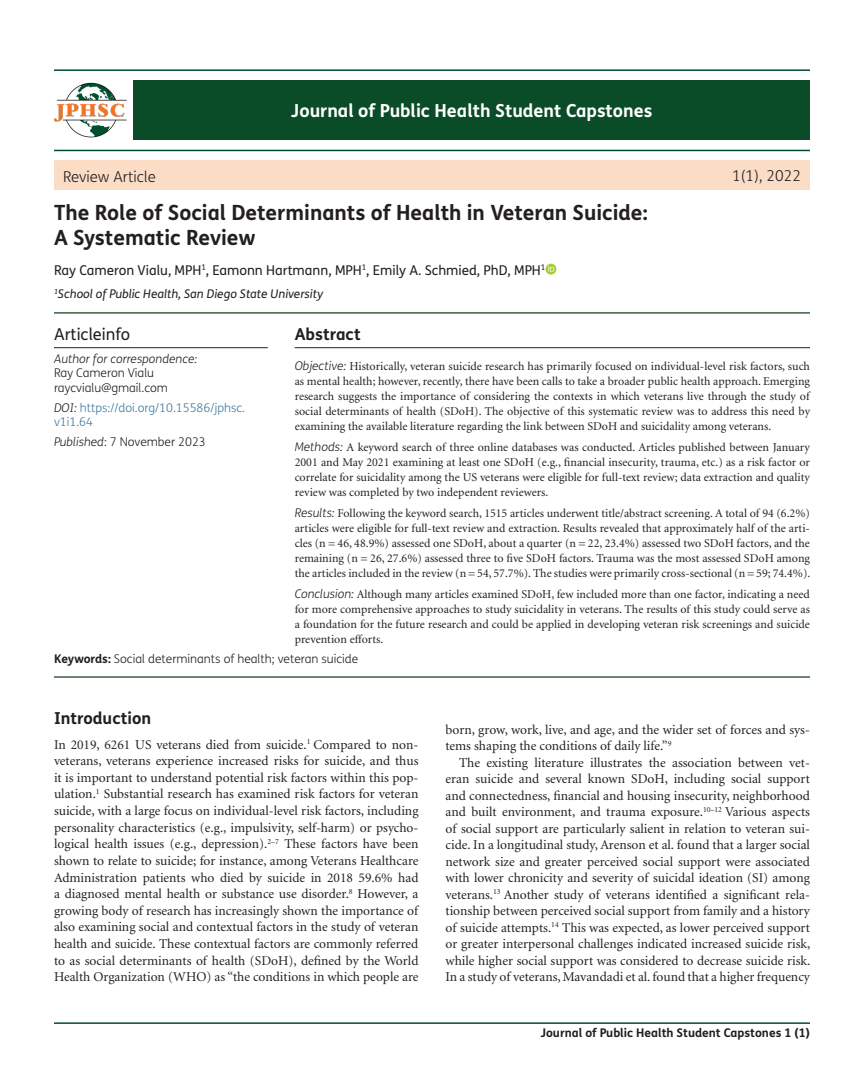
<style>
.page{position:relative;width:864px;height:1080px;background:#fff}
.page>*{position:absolute;margin:0;border:0;box-sizing:border-box;transform-origin:0 0}
.title-text{font:700 21px/25.2px "FS Me";color:#231f20}
.t1{font:700 18px "FS Me";color:#fff}
.heading1{font:700 16.5px "FS Me";color:#231f20}
.articleinfo_title{font:16.5px "FS Me";color:#231f20}
.abs_title{font:700 16.5px "FS Me";color:#231f20}
.suptit{font:300 15px "FS Me";color:#231f20}
.para_firstDropCaps{font:13.5px/16.6px "Minion";color:#231f20;text-align:justify}
.para{font:13.5px/16.5px "Minion";color:#231f20;text-align:justify}
.aut-grp{font:13.5px "FS Me";color:#231f20}
.abs_para_mid{font:12px/15px "Minion";color:#231f20;text-align:justify}
.abs_para_first{font:12px/15px "Minion";color:#231f20;text-align:justify}
.abs_para_last{font:12px/15px "Minion";color:#231f20;text-align:justify}
.cores-author{font:300 12px/14.2px "FS Me";color:#231f20}
.keywordset{font:300 12px "FS Me";color:#231f20}
.aut-aff_first_last{font:italic 12px "FS Me";color:#231f20}
.DOI_para{font:300 12px/14.2px "FS Me";color:#3f7ba0}
.t2{font:700 12px "FS Me";color:#231f20}
.article_info{font:300 12px "FS Me";color:#231f20}
.s1{font-style:italic}
.s2{font-style:italic;color:#231f20}
.s3{font-family:"FS Me";font-weight:300;font-style:italic}
.s4{font-weight:700}
</style>
<div class="page">
<hr style="left:54px;top:1022px;width:756px;height:2px;background:#0a4b28">
<hr style="left:54px;top:69px;width:756px;height:2px;background:#004b28">
<div style="left:133px;top:81px;width:677px;height:59px;background:#0a4b28"></div>
<hr style="left:54px;top:150px;width:756px;height:1px;background:#004b28">
<div style="left:54px;top:160px;width:756px;height:30px;background:#fbddc6"></div>
<img style="left:54px;top:82px;width:75px;height:68px">
<hr style="left:54px;top:676px;width:756px;height:2px;background:#396041">
<hr style="left:54px;top:312px;width:756px;height:2px;background:#396041">
<hr style="left:295px;top:347px;width:515px;height:1px;background:#231f20">
<hr style="left:54px;top:347px;width:214px;height:1px;background:#231f20">
<svg style="left:545px;top:264px;width:11px;height:11px"></svg>
<svg style="left:548px;top:266px;width:6px;height:6px"></svg>
<p class="suptit" style="left:63px;top:168px;width:94px">Review Article</p>
<h2 class="t1" style="left:291px;top:99px;width:363px">Journal of Public Health Student Capstones</h2>
<p class="title-text" style="left:54px;top:200px;width:595px">The Role of Social Determinants of Health in Veteran Suicide:<br>A Systematic Review</p>
<p class="aut-grp" style="left:54px;top:262px;width:493px">Ray Cameron Vialu, MPH<sup>1</sup>, Eamonn Hartmann, MPH<sup>1</sup>, Emily A. Schmied, PhD, MPH<sup>1</sup></p>
<p class="aut-aff_first_last" style="left:54px;top:287px;width:271px"><sup>1</sup>School of Public Health, San Diego State University</p>
<p class="suptit" style="left:732px;top:167px;width:70px">1(1), 2022</p>
<p class="articleinfo_title" style="left:54px;top:324px;width:78px">Articleinfo</p>
<p class="cores-author" style="left:54px;top:352px;width:145px"><span class="s1">Author for correspondence:<br></span>Ray Cameron Vialu raycvialu@gmail.com</p>
<p class="DOI_para" style="left:54px;top:401px;width:193px"><span class="s2">DOI:</span> https://doi.org/10.15586/jphsc. v1i1.64</p>
<p class="article_info" style="left:54px;top:435px;width:153px"><span class="s1">Published</span>: 7 November 2023</p>
<p class="abs_title" style="left:295px;top:324px;width:68px">Abstract</p>
<p class="abs_para_first" style="left:295px;top:359px;width:517px"><span class="s3">Objective:</span> Historically, veteran suicide research has primarily focused on individual-level risk factors, such as mental health; however, recently, there have been calls to take a broader public health approach. Emerging research suggests the importance of considering the contexts in which veterans live through the study of social determinants of health (SDoH). The objective of this systematic review was to address this need by examining the available literature regarding the link between SDoH and suicidality among veterans.</p>
<p class="abs_para_mid" style="left:295px;top:440px;width:517px"><span class="s3">Methods:</span> A keyword search of three online databases was conducted. Articles published between January 2001 and May 2021 examining at least one SDoH (e.g., financial insecurity, trauma, etc.) as a risk factor or correlate for suicidality among the US veterans were eligible for full-text review; data extraction and quality review was completed by two independent reviewers.</p>
<p class="abs_para_mid" style="left:295px;top:506px;width:517px"><span class="s3">Results:</span> Following the keyword search, 1515 articles underwent title/abstract screening. A total of 94 (6.2%) articles were eligible for full-text review and extraction. Results revealed that approximately half of the arti&shy;cles (n 46, 48.9%) assessed one SDoH, about a quarter (n 22, 23.4%) assessed two SDoH factors, and the remaining (n 26, 27.6%) assessed three to five SDoH factors. Trauma was the most assessed SDoH among the articles included in the review (n 54, 57.7%). The studies were primarily cross-sectional (n 59; 74.4%).</p>
<p class="abs_para_last" style="left:295px;top:587px;width:517px"><span class="s3">Conclusion:</span> Although many articles examined SDoH, few included more than one factor, indicating a need for more comprehensive approaches to study suicidality in veterans. The results of this study could serve as a foundation for the future research and could be applied in developing veteran risk screenings and suicide prevention efforts.</p>
<p class="keywordset" style="left:54px;top:652px;width:306px"><span class="s4">Keywords:</span> Social determinants of health; veteran suicide</p>
<p class="heading1" style="left:54px;top:707px;width:99px">Introduction</p>
<p class="para_firstDropCaps" style="left:54px;top:736px;width:366px">In 2019, 6261 US veterans died from suicide.<sup>1</sup> Compared to non&shy;veterans, veterans experience increased risks for suicide, and thus it is important to understand potential risk factors within this pop&shy;ulation.<sup>1</sup> Substantial research has examined risk factors for veteran suicide, with a large focus on individual-level risk factors, including personality characteristics (e.g., impulsivity, self-harm) or psycho&shy;logical health issues (e.g., depression).<sup>2–7</sup> These factors have been shown to relate to suicide; for instance, among Veterans Healthcare Administration patients who died by suicide in 2018 59.6% had a diagnosed mental health or substance use disorder.<sup>8</sup> However, a growing body of research has increasingly shown the importance of also examining social and contextual factors in the study of veteran health and suicide. These contextual factors are commonly referred to as social determinants of health (SDoH), defined by the World Health Organization (WHO) as “the conditions in which people are</p>
<p class="para_firstDropCaps" style="left:446px;top:722px;width:366px">born, grow, work, live, and age, and the wider set of forces and sys&shy;tems shaping the conditions of daily life.”<sup>9</sup></p>
<p class="para" style="left:446px;top:755px;width:366px;text-indent:14px">The existing literature illustrates the association between vet&shy;eran suicide and several known SDoH, including social support and connectedness, financial and housing insecurity, neighborhood and built environment, and trauma exposure.<sup>10–12</sup> Various aspects of social support are particularly salient in relation to veteran sui&shy;cide. In a longitudinal study, Arenson et al. found that a larger social network size and greater perceived social support were associated with lower chronicity and severity of suicidal ideation (SI) among veterans.<sup>13</sup> Another study of veterans identified a significant rela&shy;tionship between perceived social support from family and a history of suicide attempts.<sup>14</sup> This was expected, as lower perceived support or greater interpersonal challenges indicated increased suicide risk, while higher social support was considered to decrease suicide risk.<br>In a study of veterans, Mavandadi et al. found that a higher frequency</p>
<p class="t2" style="left:540px;top:1026px;width:271px">Journal of Public Health Student Capstones 1 (1)</p>
</div>
